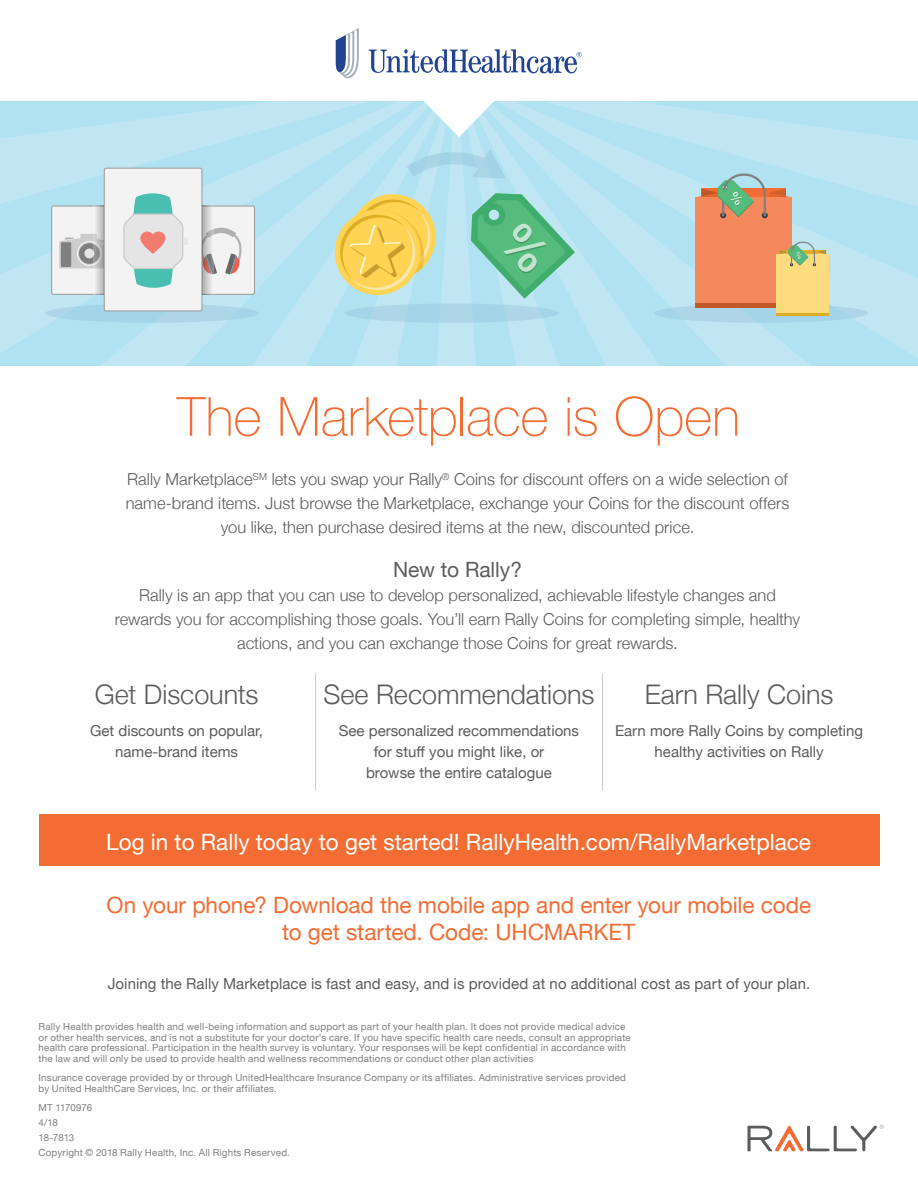
<style>
.page{position:relative;width:918px;height:1188px;background:#fff}
.page>*{position:absolute;margin:0;border:0;box-sizing:border-box;transform-origin:0 0}
.t1{font:100 54px "Helvetica Neue";color:#f36c33}
.t2{font:300 27px "Helvetica Neue";color:#5c5b5e}
.t3{font:22.5px/27px "Helvetica Neue";color:#f36c33;text-align:center}
.t4{font:22.5px "Helvetica Neue";color:#fff}
.t5{font:21px "Helvetica Neue";letter-spacing:-.005em;color:#5c5b5e}
.t6{font:300 16.5px/24px "Helvetica Neue";letter-spacing:.005em;color:#5c5b5e;text-align:center}
.t7{font:15px/21px "Helvetica Neue";color:#5c5b5e;text-align:center}
.t8{font:9.75px/10.5px "Helvetica Neue";letter-spacing:.02em;color:#7f7f7f}
</style>
<div class="page">
<div style="left:40px;top:815px;width:840px;height:51px;background:#f36c33"></div>
<svg style="left:747px;top:1125px;width:137px;height:26px"></svg>
<hr style="left:315px;top:674px;width:1px;height:117px;background:#ccc">
<hr style="left:602px;top:674px;width:1px;height:117px;background:#ccc">
<svg style="left:0;top:101px;width:918px;height:264px;background:#b8e3f1"></svg>
<div style="left:45px;top:304px;width:214px;height:19px;background:#a4d4e7;border-radius:50%"></div>
<div style="left:345px;top:304px;width:214px;height:19px;background:#aed6e8;border-radius:50%"></div>
<div style="left:654px;top:304px;width:214px;height:19px;background:#aed6e8;border-radius:50%"></div>
<svg style="left:350px;top:194px;width:86px;height:86px"></svg>
<div style="left:335px;top:209px;width:85px;height:86px;background:#ffd353;border-radius:50%"></div>
<svg style="left:340px;top:199px;width:90px;height:91px"></svg>
<svg style="left:407px;top:149px;width:99px;height:30px;background:#afdcec"></svg>
<div style="left:696px;top:197px;width:96px;height:110px;background:#f5885c"></div>
<hr style="left:696px;top:304px;width:96px;height:4px;background:#c25728">
<div style="left:776px;top:255px;width:53px;height:60px;background:#fcdc7f"></div>
<hr style="left:776px;top:313px;width:53px;height:3px;background:#deae26">
<svg style="left:696px;top:174px;width:133px;height:93px"></svg>
<svg style="left:468px;top:190px;width:111px;height:113px;background:#86ceb7"></svg>
<div style="left:52px;top:206px;width:60px;height:88px;background:#f3f3f3;border-radius:2px"></div>
<div style="left:51px;top:206px;width:61px;height:89px;border:1px solid #999998;border-radius:2px"></div>
<svg style="left:59px;top:234px;width:45px;height:35px"></svg>
<div style="left:61px;top:242px;width:10px;height:25px;background:#7f7f80"></div>
<div style="left:194px;top:206px;width:61px;height:88px;background:#f3f3f3;border-radius:2px"></div>
<div style="left:194px;top:206px;width:61px;height:89px;border:1px solid #999998;border-radius:2px"></div>
<svg style="left:202px;top:228px;width:40px;height:46px"></svg>
<div style="left:104px;top:168px;width:98px;height:143px;background:#f3f3f3;border-radius:2px"></div>
<div style="left:104px;top:168px;width:98px;height:143px;border:1px solid #999998;border-radius:2px"></div>
<svg style="left:123px;top:193px;width:65px;height:95px"></svg>
<svg style="left:203px;top:205px;width:10px;height:89px"></svg>
<svg style="left:93px;top:205px;width:10px;height:89px"></svg>
<svg style="left:415px;top:101px;width:88px;height:36px"></svg>
<svg style="left:336px;top:28px;width:23px;height:50px"></svg>
<svg style="left:369px;top:49px;width:213px;height:24px"></svg>
<h1 class="t1" style="left:177px;top:376px;width:565px">The Marketplace is Open</h1>
<p class="t6" style="left:126px;top:466px;width:665px">Rally Marketplace<sup>SM</sup> lets you swap your Rally<sup>®</sup> Coins for discount offers on a wide selection of name-brand items. Just browse the Marketplace, exchange your Coins for the discount offers you like, then purchase desired items at the new, discounted price.</p>
<h3 class="t5" style="left:393px;top:554px;width:131px">New to Rally?</h3>
<p class="t6" style="left:115px;top:582px;width:687px">Rally is an app that you can use to develop personalized, achievable lifestyle changes and rewards you for accomplishing those goals. You’ll earn Rally Coins for completing simple, healthy actions, and you can exchange those Coins for great rewards.</p>
<h2 class="t2" style="left:95px;top:672px;width:165px">Get Discounts</h2>
<h2 class="t2" style="left:324px;top:672px;width:272px">See Recommendations</h2>
<h2 class="t2" style="left:645px;top:672px;width:190px">Earn Rally Coins</h2>
<h3 class="t7" style="left:90px;top:721px;width:174px">Get discounts on popular, name-brand items</h3>
<h3 class="t7" style="left:339px;top:721px;width:242px">See personalized recommendations for stuff you might like, or<br>browse the entire catalogue</h3>
<h3 class="t7" style="left:615px;top:721px;width:250px">Earn more Rally Coins by completing healthy activities on Rally</h3>
<h3 class="t4" style="left:106px;top:826px;width:706px">Log in to Rally today to get started! RallyHealth.com/RallyMarketplace</h3>
<h3 class="t3" style="left:107px;top:893px;width:706px">On your phone? Download the mobile app and enter your mobile code to get started. Code: UHCMARKET</h3>
<h3 class="t7" style="left:108px;top:974px;width:704px">Joining the Rally Marketplace is fast and easy, and is provided at no additional cost as part of your plan.</h3>
<p class="t8" style="left:39px;top:1022px;width:594px">Rally Health provides health and well-being information and support as part of your health plan. It does not provide medical advice or other health services, and is not a substitute for your doctor’s care. If you have specific health care needs, consult an appropriate health care professional. Participation in the health survey is voluntary. Your responses will be kept confidential in accordance with the law and will only be used to provide health and wellness recommendations or conduct other plan activities</p>
<p class="t8" style="left:39px;top:1073px;width:589px">Insurance coverage provided by or through UnitedHealthcare Insurance Company or its affiliates. Administrative services provided by United HealthCare Services, Inc. or their affiliates.</p>
<p class="t8" style="left:39px;top:1101px;width:253px;line-height:15px">MT 1170976<br>4/18<br>18-7813<br>Copyright © 2018 Rally Health, Inc. All Rights Reserved.</p>
</div>
